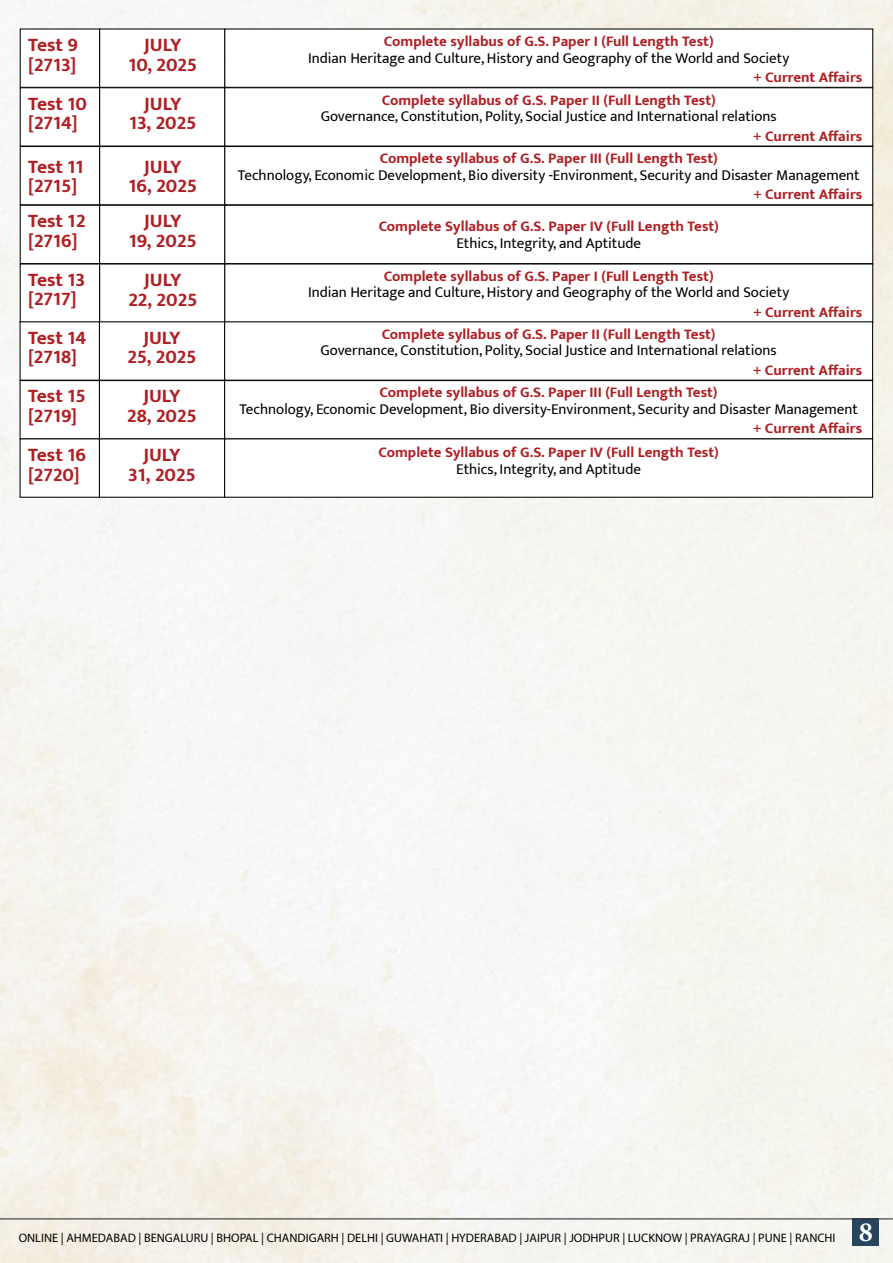
<style>
.page{position:relative;width:893px;height:1263px;background:#fff}
.page>*{position:absolute;margin:0;border:0;box-sizing:border-box;transform-origin:0 0}
.t1{font:700 19.5px/19.5px "Mukta";color:#af1f23}
.t2{font:15px "Mukta";color:#000}
.t3{font:700 15px "Mukta";color:#af1f23}
.t4{font:12.3px "Myriad Pro";color:#000}
</style>
<div class="page">
<img style="left:0;top:0;width:893px;height:1263px">
<div style="left:852px;top:1218px;width:27px;height:28px;background:#27445c"></div>
<hr style="left:0;top:1218px;width:893px;height:1px;background:#353635">
<div style="left:99px;top:28px;width:126px;height:60px;background:#fff"></div>
<div style="left:224px;top:28px;width:649px;height:60px;background:#fff"></div>
<div style="left:20px;top:28px;width:80px;height:60px;background:#fff;border:1px solid #020500"></div>
<div style="left:99px;top:87px;width:126px;height:60px;background:#fff;border:1px solid #020500"></div>
<div style="left:224px;top:87px;width:649px;height:60px;background:#fff;border:1px solid #020500"></div>
<div style="left:20px;top:87px;width:80px;height:60px;background:#fff;border:1px solid #020500"></div>
<div style="left:99px;top:146px;width:126px;height:59px;background:#fff;border:1px solid #020500"></div>
<div style="left:224px;top:146px;width:649px;height:59px;background:#fff;border:1px solid #020500"></div>
<div style="left:20px;top:146px;width:80px;height:59px;background:#fff;border:1px solid #020500"></div>
<div style="left:99px;top:205px;width:126px;height:59px;background:#fff;border:1px solid #020500"></div>
<div style="left:224px;top:205px;width:649px;height:59px;background:#fff;border:1px solid #020500"></div>
<div style="left:20px;top:205px;width:80px;height:59px;background:#fff;border:1px solid #020500"></div>
<div style="left:99px;top:263px;width:126px;height:60px;background:#fff;border:1px solid #020500"></div>
<div style="left:224px;top:263px;width:649px;height:60px;background:#fff;border:1px solid #020500"></div>
<div style="left:20px;top:263px;width:80px;height:60px;background:#fff;border:1px solid #020500"></div>
<div style="left:99px;top:321px;width:126px;height:60px;background:#fff"></div>
<div style="left:224px;top:321px;width:649px;height:60px;background:#fff"></div>
<div style="left:20px;top:321px;width:80px;height:60px;background:#fff"></div>
<div style="left:99px;top:380px;width:126px;height:59px;background:#fff;border:1px solid #020500"></div>
<div style="left:224px;top:380px;width:649px;height:59px;background:#fff;border:1px solid #020500"></div>
<div style="left:20px;top:380px;width:80px;height:59px;background:#fff;border:1px solid #020500"></div>
<div style="left:99px;top:438px;width:126px;height:60px;background:#fff;border:1px solid #020500"></div>
<div style="left:224px;top:438px;width:649px;height:60px;background:#fff;border:1px solid #020500"></div>
<div style="left:20px;top:438px;width:80px;height:60px;background:#fff;border:1px solid #020500"></div>
<h1 class="t1" style="left:28px;top:35px;width:51px">Test 9 [2713]</h1>
<h1 class="t1" style="left:128px;top:35px;width:70px;text-align:center">JULY<br>10, 2025</h1>
<h1 class="t1" style="left:28px;top:93px;width:60px">Test 10 [2714]</h1>
<h1 class="t1" style="left:129px;top:93px;width:69px;text-align:center">JULY<br>13, 2025</h1>
<h1 class="t1" style="left:28px;top:156px;width:57px">Test 11 [2715]</h1>
<h1 class="t1" style="left:129px;top:156px;width:70px;text-align:center">JULY<br>16, 2025</h1>
<h1 class="t1" style="left:28px;top:211px;width:59px">Test 12 [2716]</h1>
<h1 class="t1" style="left:129px;top:211px;width:69px;text-align:center">JULY<br>19, 2025</h1>
<h1 class="t1" style="left:28px;top:269px;width:58px">Test 13 [2717]</h1>
<h1 class="t1" style="left:128px;top:270px;width:70px;text-align:center">JULY<br>22, 2025</h1>
<h1 class="t1" style="left:28px;top:327px;width:60px">Test 14 [2718]</h1>
<h1 class="t1" style="left:127px;top:327px;width:71px;text-align:center">JULY<br>25, 2025</h1>
<h1 class="t1" style="left:28px;top:386px;width:59px">Test 15 [2719]</h1>
<h1 class="t1" style="left:127px;top:386px;width:71px;text-align:center">JULY<br>28, 2025</h1>
<h1 class="t1" style="left:28px;top:445px;width:59px">Test 16 [2720]</h1>
<h1 class="t1" style="left:128px;top:445px;width:69px;text-align:center">JULY<br>31, 2025</h1>
<p class="t3" style="left:384px;top:32px;width:331px">Complete syllabus of G.S. Paper I (Full Length Test)</p>
<p class="t2" style="left:308px;top:49px;width:483px">Indian Heritage and Culture, History and Geography of the World and Society</p>
<p class="t3" style="left:753px;top:68px;width:111px">+ Current Affairs</p>
<p class="t3" style="left:382px;top:91px;width:335px">Complete syllabus of G.S. Paper II (Full Length Test)</p>
<p class="t2" style="left:321px;top:107px;width:457px">Governance, Constitution, Polity, Social Justice and International relations</p>
<p class="t3" style="left:753px;top:127px;width:111px">+ Current Affairs</p>
<p class="t3" style="left:380px;top:149px;width:339px">Complete syllabus of G.S. Paper III (Full Length Test)</p>
<p class="t2" style="left:238px;top:166px;width:623px">Technology, Economic Development, Bio diversity -Environment, Security and Disaster Management</p>
<p class="t3" style="left:753px;top:185px;width:111px">+ Current Affairs</p>
<p class="t3" style="left:379px;top:217px;width:342px">Complete Syllabus of G.S. Paper IV (Full Length Test)</p>
<p class="t2" style="left:456px;top:234px;width:186px">Ethics, Integrity, and Aptitude</p>
<p class="t3" style="left:384px;top:267px;width:331px">Complete syllabus of G.S. Paper I (Full Length Test)</p>
<p class="t2" style="left:308px;top:283px;width:483px">Indian Heritage and Culture, History and Geography of the World and Society</p>
<p class="t3" style="left:753px;top:303px;width:111px">+ Current Affairs</p>
<p class="t3" style="left:382px;top:325px;width:335px">Complete syllabus of G.S. Paper II (Full Length Test)</p>
<p class="t2" style="left:321px;top:341px;width:457px">Governance, Constitution, Polity, Social Justice and International relations</p>
<p class="t3" style="left:753px;top:361px;width:111px">+ Current Affairs</p>
<p class="t3" style="left:380px;top:383px;width:339px">Complete syllabus of G.S. Paper III (Full Length Test)</p>
<p class="t2" style="left:239px;top:400px;width:620px">Technology, Economic Development, Bio diversity-Environment, Security and Disaster Management</p>
<p class="t3" style="left:753px;top:419px;width:111px">+ Current Affairs</p>
<p class="t3" style="left:378px;top:443px;width:342px">Complete Syllabus of G.S. Paper IV (Full Length Test)</p>
<p class="t2" style="left:456px;top:460px;width:186px">Ethics, Integrity, and Aptitude</p>
<p class="t4" style="left:19px;top:1230px;width:818px">ONLINE | AHMEDABAD | BENGALURU | BHOPAL | CHANDIGARH | DELHI | GUWAHATI | HYDERABAD | JAIPUR | JODHPUR | LUCKNOW | PRAYAGRAJ | PUNE | RANCHI</p>
</div>
